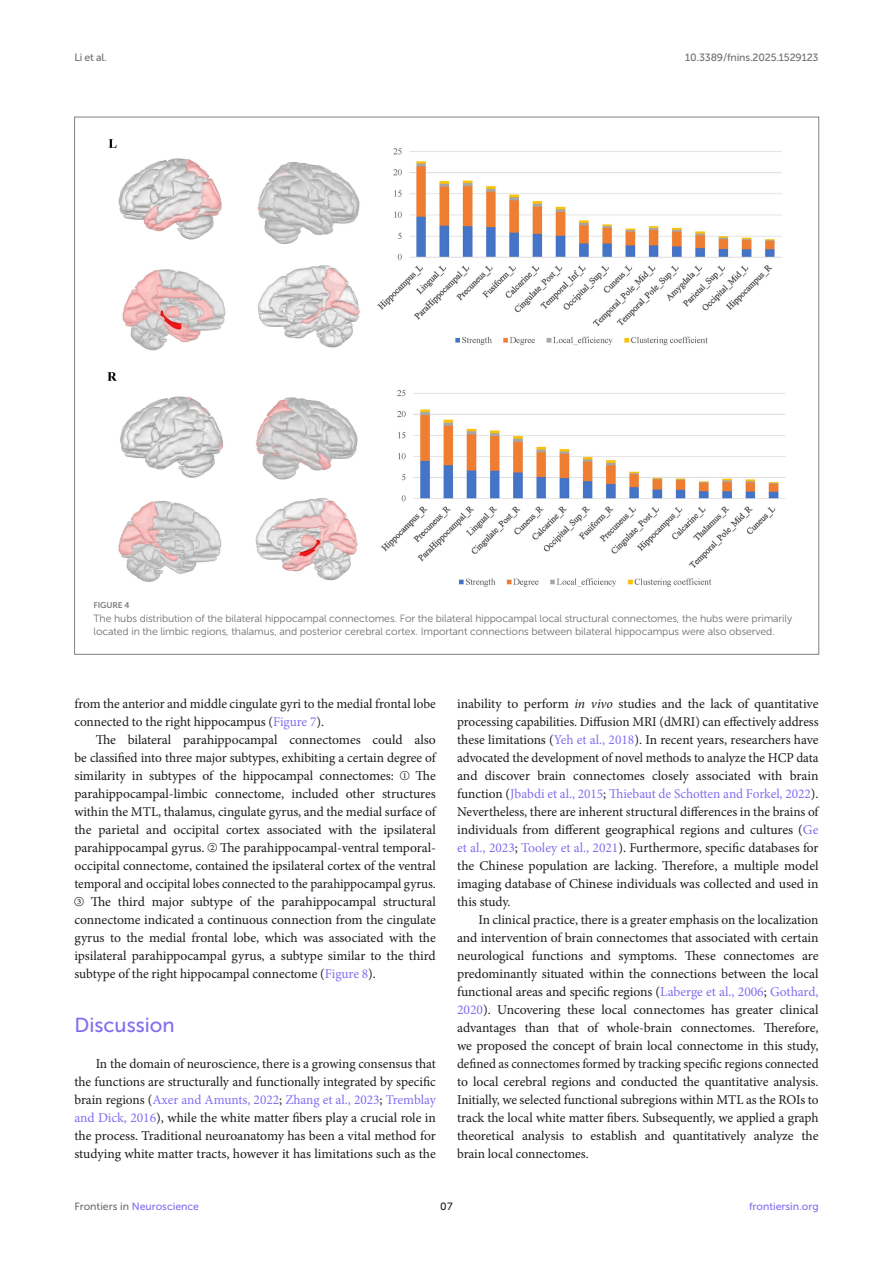
<style>
.page{position:relative;width:893px;height:1263px;background:#fff}
.page>*{position:absolute;margin:0;border:0;box-sizing:border-box;transform-origin:0 0}
.HEAD_1{font:20.25px "Museo Sans 500";color:#856df0}
.TEXT{font:13.5px/18px "Minion Pro";letter-spacing:-.005em;color:#1b1c1b;text-align:justify}
.FIG_LEG{font:10.5px/13.5px "Museo Sans 300";letter-spacing:-.01em;color:#706f70}
.t1{font:10.5px "Museo Sans 500";color:#856df0}
.t2{font:10.5px "Museo Sans 500";letter-spacing:-.015em;color:#706f70}
.t3{font:10.5px "Museo Sans 500";color:#1b1c1b}
.FIG_HD{font:8.25px "Museo Sans 700";letter-spacing:-.01em;color:#7e7f7f}
.s1{color:#856df0}
.s2{font-family:"STIX General"}
.s3{font-style:italic}
.s4{color:#706f70}
</style>
<div class="page">
<img style="left:107px;top:139px;width:679px;height:448px">
<p class="t2" style="left:74px;top:51px;width:34px">Li et al.</p>
<p class="t2" style="left:685px;top:51px;width:135px">10.3389/fnins.2025.1529123</p>
<p class="FIG_HD" style="left:94px;top:601px;width:37px">FIGURE 4</p>
<p class="FIG_LEG" style="left:94px;top:612px;width:700px">The hubs distribution of the bilateral hippocampal connectomes. For the bilateral hippocampal local structural connectomes, the hubs were primarily located in the limbic regions, thalamus, and posterior cerebral cortex. Important connections between bilateral hippocampus were also observed.</p>
<p class="TEXT" style="left:74px;top:695px;width:363px">from the anterior and middle cingulate gyri to the medial frontal lobe connected to the right hippocampus (<span class="s1">Figure 7</span>).</p>
<p class="TEXT" style="left:74px;top:731px;width:363px;text-indent:21px">The bilateral parahippocampal connectomes could also be classified into three major subtypes, exhibiting a certain degree of similarity in subtypes of the hippocampal connectomes: <span class="s2">①</span> The parahippocampal-limbic connectome, included other structures within the MTL, thalamus, cingulate gyrus, and the medial surface of the parietal and occipital cortex associated with the ipsilateral parahippocampal gyrus. <span class="s2">②</span> The parahippocampal-ventral temporal&shy;occipital connectome, contained the ipsilateral cortex of the ventral temporal and occipital lobes connected to the parahippocampal gyrus.<br><span class="s2">③</span> The third major subtype of the parahippocampal structural connectome indicated a continuous connection from the cingulate gyrus to the medial frontal lobe, which was associated with the ipsilateral parahippocampal gyrus, a subtype similar to the third subtype of the right hippocampal connectome (<span class="s1">Figure 8</span>).</p>
<p class="HEAD_1" style="left:74px;top:1014px;width:102px">Discussion</p>
<p class="TEXT" style="left:74px;top:1055px;width:363px;text-indent:21px">In the domain of neuroscience, there is a growing consensus that the functions are structurally and functionally integrated by specific brain regions (<span class="s1">Axer and Amunts, 2022</span>; <span class="s1">Zhang et al., 2023</span>; <span class="s1">Tremblay and Dick, 2016</span>), while the white matter fibers play a crucial role in the process. Traditional neuroanatomy has been a vital method for studying white matter tracts, however it has limitations such as the</p>
<p class="TEXT" style="left:457px;top:695px;width:363px">inability to perform <span class="s3">in vivo</span> studies and the lack of quantitative processing capabilities. Diffusion MRI (dMRI) can effectively address these limitations (<span class="s1">Yeh et al., 2018</span>). In recent years, researchers have advocated the development of novel methods to analyze the HCP data and discover brain connectomes closely associated with brain function (<span class="s1">Jbabdi et al., 2015</span>; <span class="s1">Thiebaut de Schotten and Forkel, 2022</span>).<br>Nevertheless, there are inherent structural differences in the brains of individuals from different geographical regions and cultures (<span class="s1">Ge et al., 2023</span>; <span class="s1">Tooley et al., 2021</span>). Furthermore, specific databases for the Chinese population are lacking. Therefore, a multiple model imaging database of Chinese individuals was collected and used in this study.</p>
<p class="TEXT" style="left:457px;top:911px;width:363px;text-indent:21px">In clinical practice, there is a greater emphasis on the localization and intervention of brain connectomes that associated with certain neurological functions and symptoms. These connectomes are predominantly situated within the connections between the local functional areas and specific regions (<span class="s1">Laberge et al., 2006</span>; <span class="s1">Gothard, 2020</span>). Uncovering these local connectomes has greater clinical advantages than that of whole-brain connectomes. Therefore, we proposed the concept of brain local connectome in this study, defined as connectomes formed by tracking specific regions connected to local cerebral regions and conducted the quantitative analysis.<br>Initially, we selected functional subregions within MTL as the ROIs to track the local white matter fibers. Subsequently, we applied a graph theoretical analysis to establish and quantitatively analyze the brain local connectomes.</p>
<p class="t1" style="left:74px;top:1200px;width:126px"><span class="s4">Frontiers in</span> Neuroscience</p>
<p class="t3" style="left:440px;top:1200px;width:14px">07</p>
<p class="t1" style="left:749px;top:1200px;width:71px">frontiersin.org</p>
</div>
